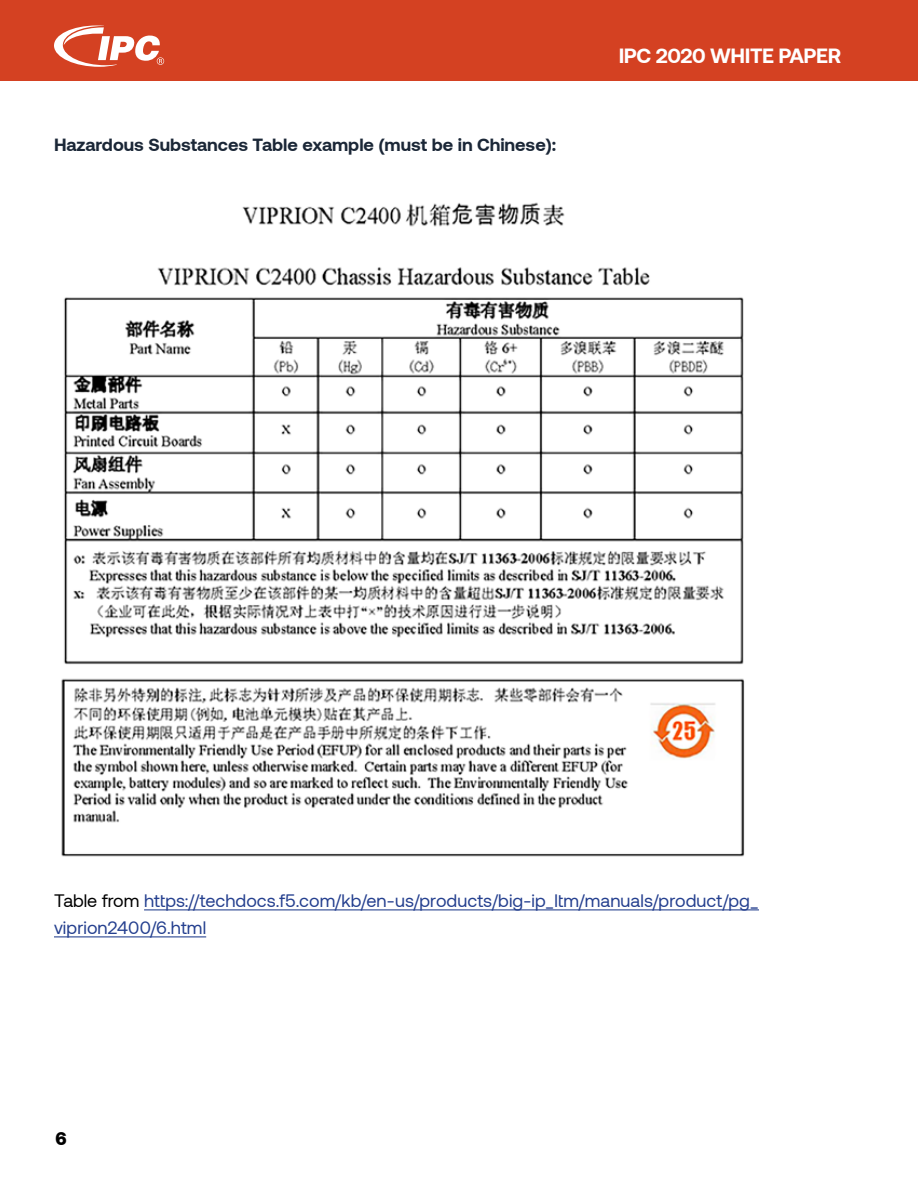
<style>
.page{position:relative;width:918px;height:1188px;background:#fff}
.page>*{position:absolute;margin:0;border:0;box-sizing:border-box;transform-origin:0 0}
.t1{font:700 21px "Aeonik";letter-spacing:-.02em;color:#fff}
.t2{font:18px/27px "Aeonik";letter-spacing:.005em;color:#25408f}
.t3{font:700 18px "Aeonik";color:#1b2737}
.t4{font:900 18px "Aeonik";color:#000}
.s1{color:#000}
</style>
<div class="page">
<div style="left:0;top:0;width:918px;height:81px;background:#d44122"></div>
<svg style="left:54px;top:26px;width:110px;height:41px"></svg>
<hr style="left:144px;top:909px;width:615px;height:1px;background:#25408f">
<hr style="left:54px;top:936px;width:152px;height:1px;background:#25408f">
<img style="left:61px;top:202px;width:684px;height:655px">
<p class="t3" style="left:54px;top:134px;width:504px">Hazardous Substances Table example (must be in Chinese):</p>
<p class="t1" style="left:619px;top:43px;width:224px">IPC 2020 WHITE PAPER</p>
<p class="t2" style="left:54px;top:887px;width:707px"><span class="s1">Table from</span> https://techdocs.f5.com/kb/en-us/products/big-ip_ltm/manuals/product/pg_ viprion2400/6.html</p>
<p class="t4" style="left:56px;top:1128px;width:13px">6</p>
</div>
